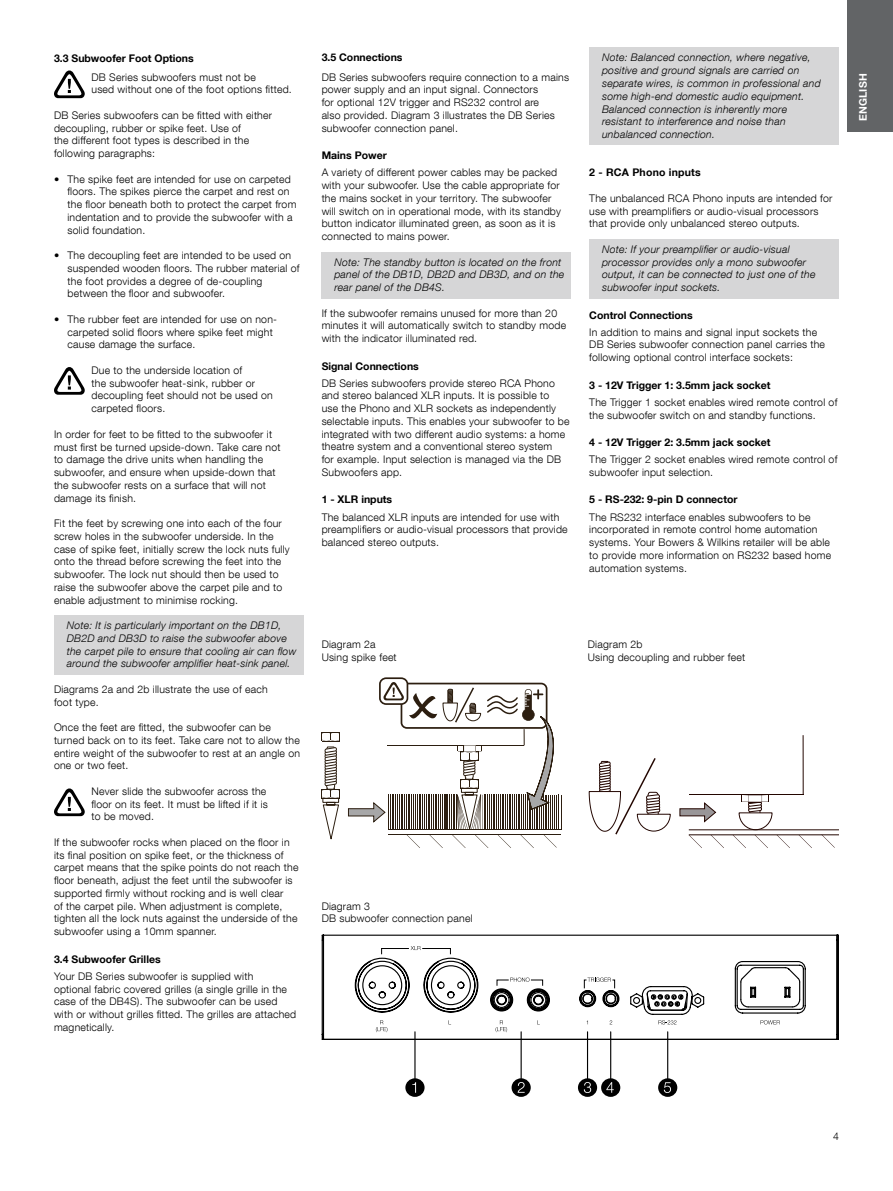
<style>
.page{position:relative;width:893px;height:1191px;background:#fff}
.page>*{position:absolute;margin:0;border:0;box-sizing:border-box;transform-origin:0 0}
.t1{font:300 10.5px/12.8px "Helvetica Neue LT Com";letter-spacing:.02em;color:#000}
.t2{font:italic 300 10.5px/12.8px "Helvetica Neue LT Com";letter-spacing:.02em;color:#000}
.t3{font:700 10.5px "Helvetica Neue LT Com";color:#000}
.t4{font:700 10.5px "Helvetica Neue LT Com";letter-spacing:.02em;color:#000}
.t5{font:700 10.5px "Helvetica Neue LT Com";letter-spacing:.02em;color:#fff}
</style>
<div class="page">
<div style="left:847px;top:0;width:46px;height:132px;background:#626466"></div>
<div style="left:54px;top:615px;width:250px;height:59px;background:#d6d6d7"></div>
<svg style="left:54px;top:70px;width:31px;height:28px"></svg>
<svg style="left:54px;top:367px;width:31px;height:28px"></svg>
<svg style="left:54px;top:788px;width:31px;height:28px"></svg>
<div style="left:322px;top:252px;width:249px;height:46px;background:#d6d6d7"></div>
<hr style="left:414px;top:1031px;width:2px;height:54px;background:#000">
<svg style="left:405px;top:1078px;width:20px;height:18px"></svg>
<svg style="left:412px;top:1082px;width:4px;height:10px"></svg>
<hr style="left:521px;top:1031px;width:1px;height:54px;background:#000">
<div style="left:512px;top:1078px;width:19px;height:18px;background:#000;border-radius:50%"></div>
<svg style="left:518px;top:1082px;width:7px;height:10px"></svg>
<hr style="left:587px;top:1031px;width:1px;height:54px;background:#000">
<div style="left:578px;top:1078px;width:19px;height:18px;background:#000;border-radius:50%"></div>
<svg style="left:584px;top:1082px;width:7px;height:11px"></svg>
<hr style="left:610px;top:1031px;width:1px;height:54px;background:#000">
<div style="left:601px;top:1078px;width:19px;height:18px;background:#000;border-radius:50%"></div>
<svg style="left:606px;top:1082px;width:8px;height:10px"></svg>
<hr style="left:667px;top:1031px;width:1px;height:54px;background:#000">
<div style="left:658px;top:1078px;width:19px;height:18px;background:#000;border-radius:50%"></div>
<svg style="left:664px;top:1082px;width:7px;height:11px"></svg>
<svg style="left:322px;top:934px;width:517px;height:106px"></svg>
<svg style="left:580px;top:966px;width:221px;height:45px"></svg>
<div style="left:589px;top:48px;width:250px;height:97px;background:#d6d6d7"></div>
<div style="left:589px;top:239px;width:250px;height:59px;background:#d6d6d7"></div>
<hr style="left:561px;top:794px;width:1px;height:35px;background:#2c1e10">
<svg style="left:322px;top:732px;width:18px;height:108px"></svg>
<svg style="left:348px;top:677px;width:213px;height:171px"></svg>
<hr style="left:689px;top:794px;width:114px;height:1px;background:#230600">
<hr style="left:803px;top:735px;width:1px;height:60px;background:#230600">
<svg style="left:689px;top:835px;width:13px;height:13px"></svg>
<svg style="left:711px;top:835px;width:13px;height:13px"></svg>
<svg style="left:733px;top:795px;width:57px;height:53px"></svg>
<svg style="left:799px;top:835px;width:13px;height:13px"></svg>
<hr style="left:689px;top:834px;width:150px;height:1px;background:#230600">
<hr style="left:689px;top:829px;width:150px;height:1px;background:#230600">
<svg style="left:821px;top:834px;width:14px;height:13px"></svg>
<svg style="left:679px;top:802px;width:38px;height:20px"></svg>
<svg style="left:589px;top:758px;width:82px;height:77px"></svg>
<p class="t3" style="left:54px;top:51px;width:141px">3.3 Subwoofer Foot Options</p>
<p class="t1" style="left:91px;top:70px;width:202px">DB Series subwoofers must not be<br>used without one of the foot options fitted.</p>
<p class="t1" style="left:54px;top:109px;width:220px">DB Series subwoofers can be fitted with either decoupling, rubber or spike feet. Use of<br>the different foot types is described in the following paragraphs:</p>
<p class="t1" style="left:68px;top:172px;width:230px;text-indent:-14px">• The spike feet are intended for use on carpeted floors. The spikes pierce the carpet and rest on the floor beneath both to protect the carpet from indentation and to provide the subwoofer with a solid foundation.</p>
<p class="t1" style="left:68px;top:249px;width:234px;text-indent:-14px">• The decoupling feet are intended to be used on suspended wooden floors. The rubber material of the foot provides a degree of de-coupling between the floor and subwoofer.</p>
<p class="t1" style="left:68px;top:313px;width:211px;text-indent:-14px">• The rubber feet are intended for use on non&shy;carpeted solid floors where spike feet might cause damage the surface.</p>
<p class="t1" style="left:91px;top:364px;width:183px">Due to the underside location of<br>the subwoofer heat-sink, rubber or decoupling feet should not be used on carpeted floors.</p>
<p class="t1" style="left:54px;top:427px;width:228px">In order for feet to be fitted to the subwoofer it must first be turned upside-down. Take care not to damage the drive units when handling the subwoofer, and ensure when upside-down that the subwoofer rests on a surface that will not damage its finish.</p>
<p class="t1" style="left:54px;top:517px;width:237px">Fit the feet by screwing one into each of the four screw holes in the subwoofer underside. In the case of spike feet, initially screw the lock nuts fully onto the thread before screwing the feet into the subwoofer. The lock nut should then be used to raise the subwoofer above the carpet pile and to enable adjustment to minimise rocking.</p>
<p class="t2" style="left:67px;top:619px;width:231px">Note: It is particularly important on the DB1D, DB2D and DB3D to raise the subwoofer above the carpet pile to ensure that cooling air can flow around the subwoofer amplifier heat-sink panel.</p>
<p class="t1" style="left:54px;top:682px;width:215px">Diagrams 2a and 2b illustrate the use of each foot type.</p>
<p class="t1" style="left:54px;top:720px;width:248px">Once the feet are fitted, the subwoofer can be turned back on to its feet. Take care not to allow the entire weight of the subwoofer to rest at an angle on one or two feet.</p>
<p class="t1" style="left:91px;top:784px;width:178px">Never slide the subwoofer across the floor on its feet. It must be lifted if it is to be moved.</p>
<p class="t1" style="left:54px;top:835px;width:246px">If the subwoofer rocks when placed on the floor in its final position on spike feet, or the thickness of carpet means that the spike points do not reach the floor beneath, adjust the feet until the subwoofer is supported firmly without rocking and is well clear<br>of the carpet pile. When adjustment is complete, tighten all the lock nuts against the underside of the subwoofer using a 10mm spanner.</p>
<p class="t3" style="left:54px;top:952px;width:108px">3.4 Subwoofer Grilles</p>
<p class="t1" style="left:54px;top:969px;width:244px">Your DB Series subwoofer is supplied with<br>optional fabric covered grilles (a single grille in the case of the DB4S). The subwoofer can be used with or without grilles fitted. The grilles are attached magnetically.</p>
<p class="t3" style="left:322px;top:51px;width:82px">3.5 Connections</p>
<p class="t1" style="left:322px;top:70px;width:249px">DB Series subwoofers require connection to a mains power supply and an input signal. Connectors<br>for optional 12V trigger and RS232 control are<br>also provided. Diagram 3 illustrates the DB Series subwoofer connection panel.</p>
<p class="t3" style="left:322px;top:149px;width:67px">Mains Power</p>
<p class="t1" style="left:322px;top:166px;width:241px">A variety of different power cables may be packed with your subwoofer. Use the cable appropriate for the mains socket in your territory. The subwoofer will switch on in operational mode, with its standby button indicator illuminated green, as soon as it is connected to mains power.</p>
<p class="t2" style="left:334px;top:255px;width:231px">Note: The standby button is located on the front panel of the DB1D, DB2D and DB3D, and on the rear panel of the DB4S.</p>
<p class="t1" style="left:322px;top:306px;width:246px">If the subwoofer remains unused for more than 20 minutes it will automatically switch to standby mode with the indicator illuminated red.</p>
<p class="t3" style="left:322px;top:359px;width:99px">Signal Connections</p>
<p class="t1" style="left:322px;top:376px;width:249px">DB Series subwoofers provide stereo RCA Phono and stereo balanced XLR inputs. It is possible to<br>use the Phono and XLR sockets as independently selectable inputs. This enables your subwoofer to be integrated with two different audio systems: a home theatre system and a conventional stereo system<br>for example. Input selection is managed via the DB Subwoofers app.</p>
<p class="t3" style="left:322px;top:493px;width:72px">1 - XLR inputs</p>
<p class="t1" style="left:322px;top:510px;width:248px">The balanced XLR inputs are intended for use with preamplifiers or audio-visual processors that provide balanced stereo outputs.</p>
<p class="t2" style="left:602px;top:51px;width:220px">Note: Balanced connection, where negative, positive and ground signals are carried on separate wires, is common in professional and some high-end domestic audio equipment.<br>Balanced connection is inherently more resistant to interference and noise than unbalanced connection.</p>
<p class="t4" style="left:589px;top:166px;width:113px">2 - RCA Phono inputs</p>
<p class="t1" style="left:589px;top:191px;width:245px">The unbalanced RCA Phono inputs are intended for use with preamplifiers or audio-visual processors that provide only unbalanced stereo outputs.</p>
<p class="t2" style="left:602px;top:242px;width:215px">Note: If your preamplifier or audio-visual processor provides only a mono subwoofer output, it can be connected to just one of the subwoofer input sockets.</p>
<p class="t3" style="left:589px;top:308px;width:105px">Control Connections</p>
<p class="t1" style="left:589px;top:325px;width:237px">In addition to mains and signal input sockets the<br>DB Series subwoofer connection panel carries the following optional control interface sockets:</p>
<p class="t3" style="left:589px;top:378px;width:183px">3 - 12V Trigger 1: 3.5mm jack socket</p>
<p class="t1" style="left:589px;top:395px;width:250px">The Trigger 1 socket enables wired remote control of the subwoofer switch on and standby functions.</p>
<p class="t3" style="left:589px;top:436px;width:183px">4 - 12V Trigger 2: 3.5mm jack socket</p>
<p class="t1" style="left:589px;top:453px;width:250px">The Trigger 2 socket enables wired remote control of subwoofer input selection.</p>
<p class="t3" style="left:589px;top:493px;width:150px">5 - RS-232: 9-pin D connector</p>
<p class="t1" style="left:589px;top:510px;width:243px">The RS232 interface enables subwoofers to be incorporated in remote control home automation systems. Your Bowers &amp; Wilkins retailer will be able to provide more information on RS232 based home automation systems.</p>
<p class="t5" style="left:856px;top:121px;width:49px;rotate:-90deg">ENGLISH</p>
<p class="t1" style="left:322px;top:638px;width:77px">Diagram 2a<br>Using spike feet</p>
<p class="t1" style="left:588px;top:638px;width:159px">Diagram 2b<br>Using decoupling and rubber feet</p>
<p class="t1" style="left:322px;top:899px;width:152px">Diagram 3<br>DB subwoofer connection panel</p>
<p class="t1" style="left:833px;top:1130px;width:7px">4</p>
</div>
